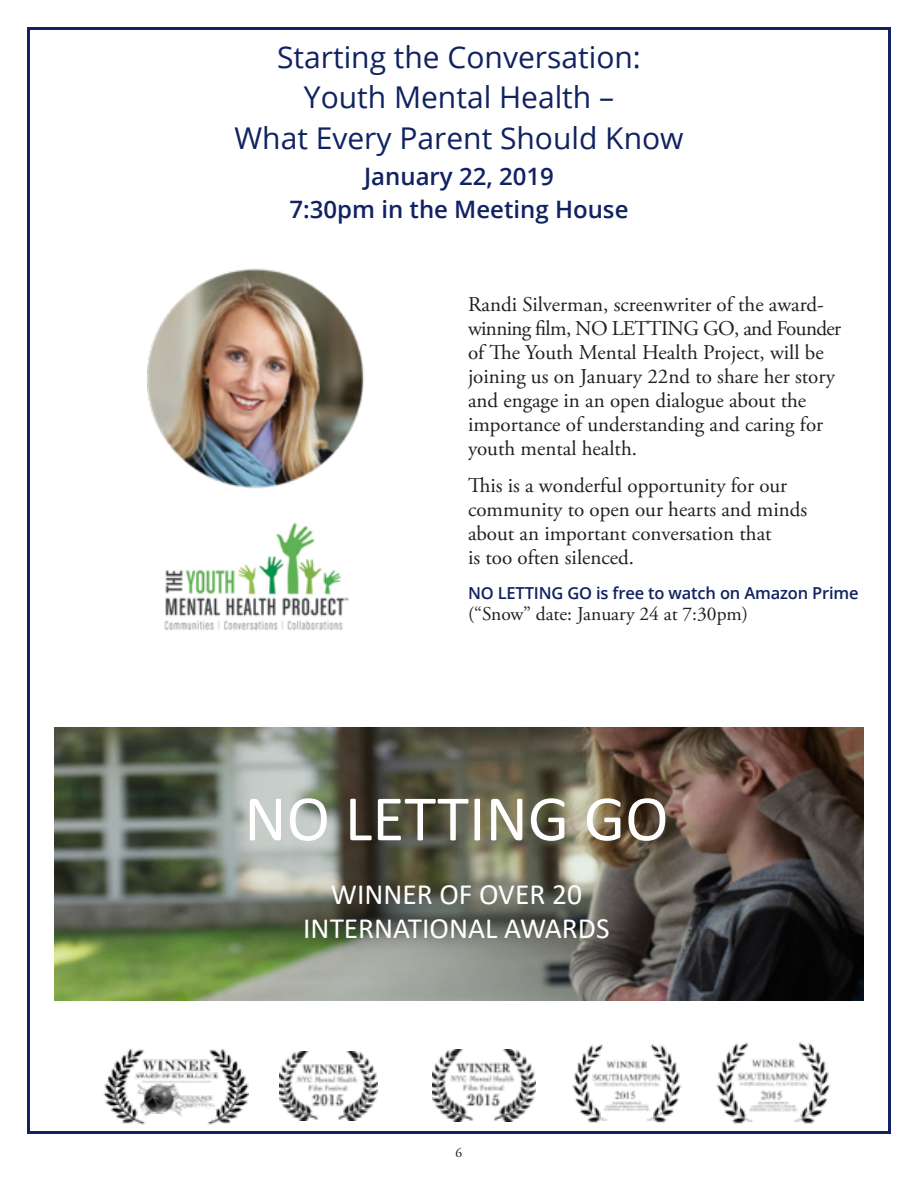
<style>
.page{position:relative;width:918px;height:1188px;background:#fff}
.page>*{position:absolute;margin:0;border:0;box-sizing:border-box;transform-origin:0 0}
.t1{font:65.4px "Calibri";color:#fff}
._10_Head{font:30px/40.5px "Open Sans";color:#102261;text-align:center}
.t2{font:29.4px/34.3px "Calibri";color:#fff;text-align:center}
._20_Subhead{font:600 24px "Open Sans";color:#102261}
._50_Body{font:21px/24px "Adobe Garamond Pro";color:#231f20}
._50_Body-2{font:19.5px "Adobe Garamond Pro";color:#231f20}
._20_Subhead-2{font:600 16.5px "Open Sans";letter-spacing:-.01em;color:#102261}
.t3{font:13.5px "Adobe Garamond Pro";color:#231f20}
</style>
<div class="page">
<img style="left:164px;top:523px;width:185px;height:108px">
<img style="left:147px;top:269px;width:217px;height:219px">
<img style="left:54px;top:727px;width:810px;height:274px">
<img style="left:103px;top:1048px;width:146px;height:77px">
<img style="left:280px;top:1051px;width:98px;height:69px">
<img style="left:432px;top:1050px;width:103px;height:72px">
<img style="left:572px;top:1044px;width:110px;height:79px">
<img style="left:716px;top:1042px;width:115px;height:82px">
<p class="_10_Head" style="left:234px;top:36px;width:451px">Starting the Conversation:<br>Youth Mental Health –<br>What Every Parent Should Know</p>
<p class="_20_Subhead" style="left:364px;top:160px;width:191px">January 22, 2019</p>
<p class="_20_Subhead" style="left:290px;top:193px;width:340px">7:30pm in the Meeting House</p>
<p class="_50_Body" style="left:468px;top:293px;width:375px">Randi Silverman, screenwriter of the award&shy;winning film, NO LETTING GO, and Founder of The Youth Mental Health Project, will be joining us on January 22nd to share her story and engage in an open dialogue about the importance of understanding and caring for youth mental health.</p>
<p class="_50_Body" style="left:468px;top:475px;width:341px">This is a wonderful opportunity for our community to open our hearts and minds about an important conversation that<br>is too often silenced.</p>
<p class="_20_Subhead-2" style="left:468px;top:582px;width:392px">NO LETTING GO is free to watch on Amazon Prime</p>
<p class="_50_Body-2" style="left:468px;top:602px;width:282px">(“Snow” date: January 24 at 7:30pm)</p>
<p class="t1" style="left:244px;top:773px;width:426px">NO LETTING GO</p>
<p class="t2" style="left:303px;top:876px;width:308px">WINNER OF OVER 20<br>INTERNATIONAL AWARDS</p>
<p class="t3" style="left:456px;top:1145px;width:8px">6</p>
</div>
